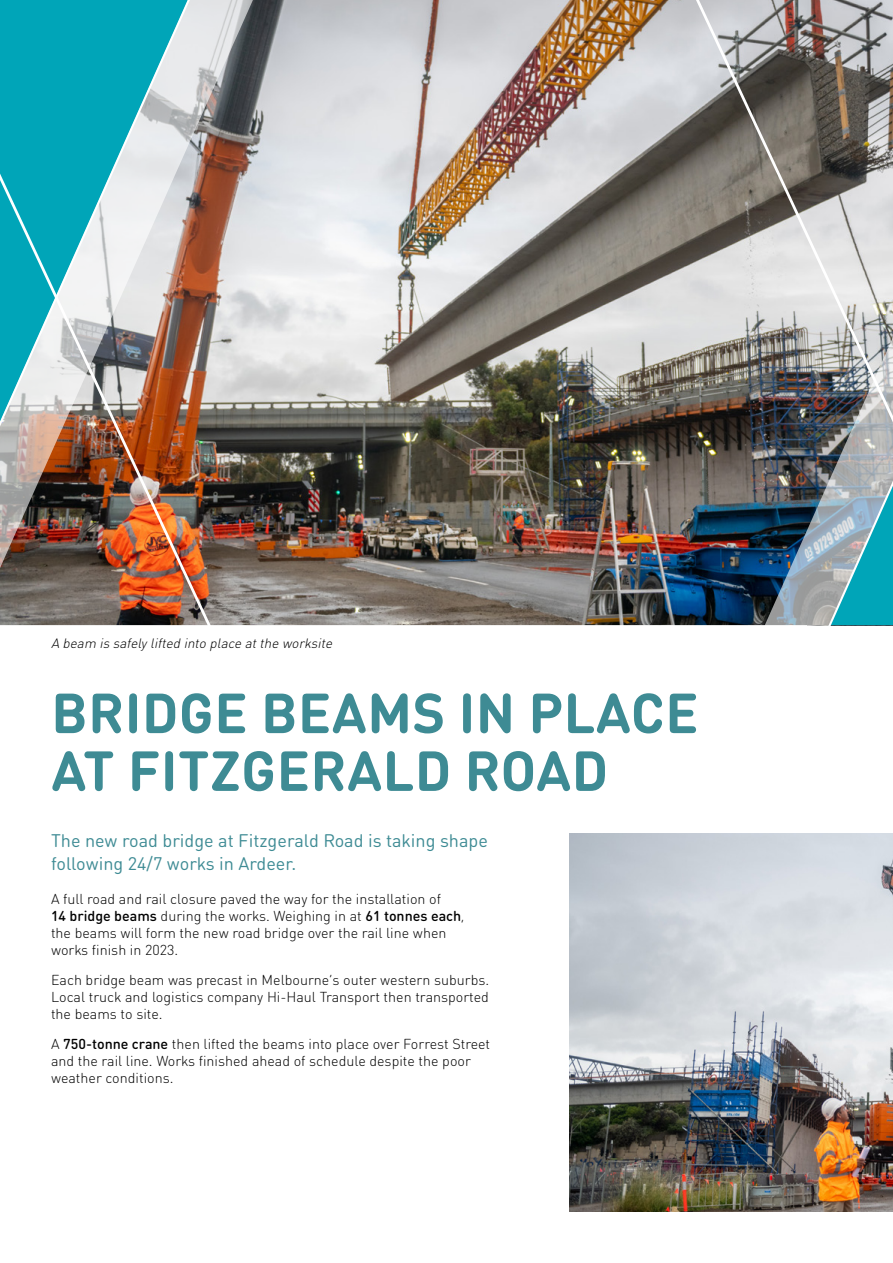
<style>
.page{position:relative;width:893px;height:1263px;background:#fff}
.page>*{position:absolute;margin:0;border:0;box-sizing:border-box;transform-origin:0 0}
.t1{font:700 55.5px/57.8px "DIN Round OT";letter-spacing:.005em;color:#3e8b94}
.t2{font:18px/22.5px "DIN Round OT";color:#3e8b94}
.t3{font:300 14.25px/17.1px "DIN Round OT";color:#000}
.t4{font:italic 300 13.5px "DIN Round OT";color:#000}
.s1{font-weight:500}
</style>
<div class="page">
<img style="left:225px;top:0;width:417px;height:625px">
<img style="left:225px;top:0;width:33px;height:598px">
<img style="left:1px;top:0;width:224px;height:625px">
<img style="left:0;top:0;width:197px;height:600px">
<img style="left:642px;top:0;width:251px;height:625px">
<img style="left:570px;top:833px;width:323px;height:379px">
<img style="left:0;top:600px;width:1px;height:493px">
<p class="t4" style="left:51px;top:635px;width:286px">A beam is safelylifted into place atthe worksite</p>
<h1 class="t1" style="left:51px;top:683px;width:649px">BRIDGE BEAMS IN PLACE<br>AT FITZGERALD ROAD</h1>
<p class="t2" style="left:51px;top:829px;width:438px">The new road bridge at Fitzgerald Road is taking shape following 24/7 works in Ardeer.</p>
<p class="t3" style="left:51px;top:890px;width:415px">A full road and rail closure paved the way for the installation of<br><span class="s1">14 bridge beams</span> during the works. Weighing in at <span class="s1">61 tonnes each</span>, the beams will form the new road bridge over the rail line when works finish in 2023.</p>
<p class="t3" style="left:51px;top:971px;width:440px;text-align:justify">Each bridge beam was precast in Melbourne’s outer western suburbs.<br>Local truck and logistics company Hi-Haul Transport then transported the beams to site.</p>
<p class="t3" style="left:51px;top:1035px;width:441px">A <span class="s1">750-tonne crane</span> then lifted the beams into place over Forrest Street and the rail line. Works finished ahead of schedule despite the poor weather conditions.</p>
</div>
